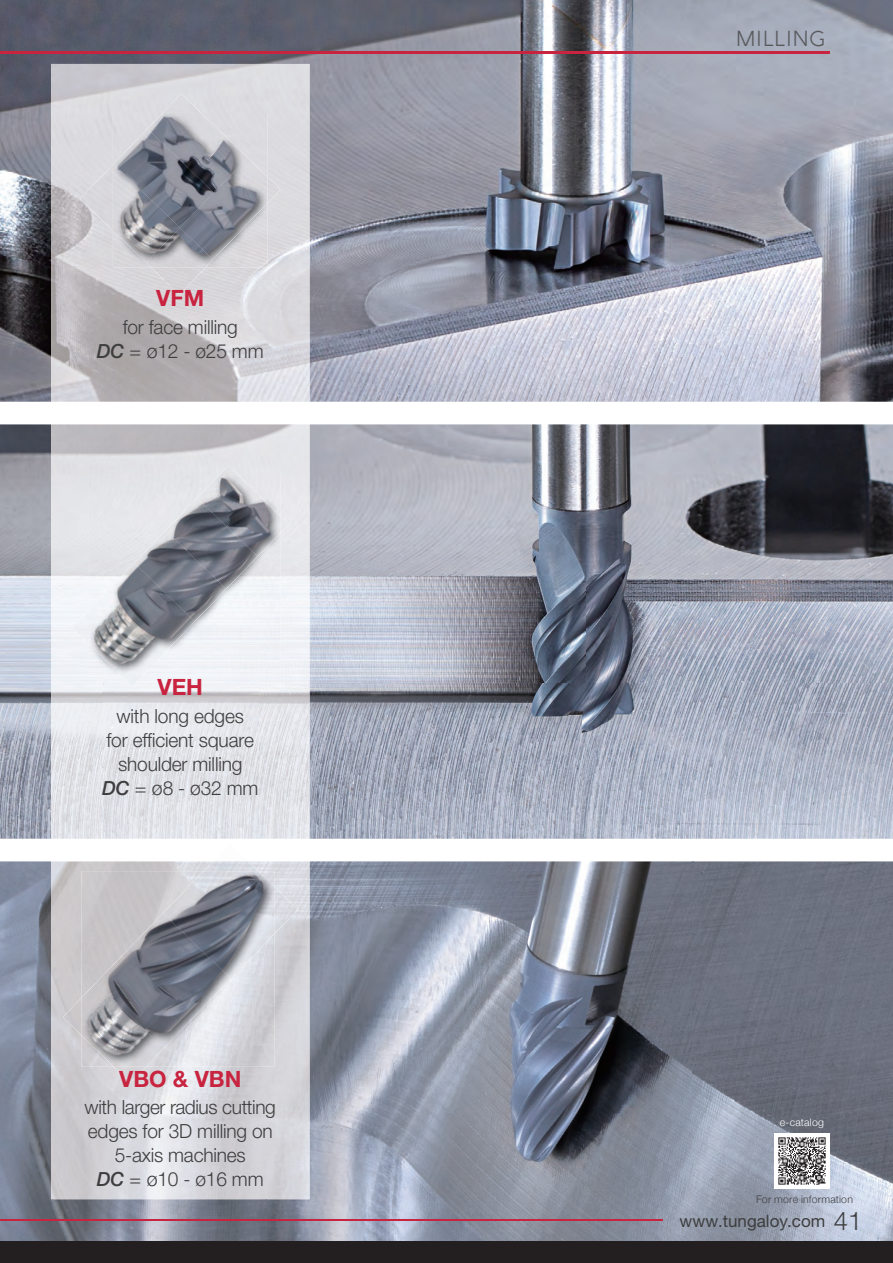
<style>
.page{position:relative;width:893px;height:1263px;background:#fff}
.page>*{position:absolute;margin:0;border:0;box-sizing:border-box;transform-origin:0 0}
.t1{font:700 22.5px "Helvetica Neue LTW1 G";color:#c8233f}
.t2{font:300 21.3px "Aquawax";letter-spacing:.045em;color:#57585a}
.t3{font:300 19.5px/24px "Helvetica Neue LTW1 G";letter-spacing:-.01em;color:#3e3e3f;text-align:center}
.t4{font:16.95px "Helvetica Neue LTW1 G";color:#3e3e3f}
.t5{font:300 10.5px "Helvetica Neue";letter-spacing:.02em;color:#3e3e3f}
.t6{font:300 10.5px "Helvetica Neue";letter-spacing:.02em;color:#fff}
.s1{font-weight:500;font-style:italic}
.s2{font-weight:300;font-size:25.5px}
</style>
<div class="page">
<img style="left:0;top:424px;width:51px;height:415px">
<img style="left:309px;top:424px;width:583px;height:259px">
<img style="left:309px;top:683px;width:583px;height:156px">
<img style="left:0;top:861px;width:53px;height:381px">
<img style="left:267px;top:861px;width:625px;height:381px">
<img style="left:53px;top:1199px;width:214px;height:43px">
<img style="left:0;top:0;width:892px;height:402px">
<hr style="left:0;top:1219px;width:662px;height:1px;background:#c8233f">
<div style="left:0;top:1242px;width:892px;height:21px;background:#231f20"></div>
<hr style="left:0;top:51px;width:829px;height:3px;background:#c8233f">
<img style="left:51px;top:476px;width:51px;height:363px">
<img style="left:258px;top:476px;width:51px;height:363px">
<img style="left:102px;top:675px;width:156px;height:164px">
<img style="left:51px;top:861px;width:258px;height:338px">
<img style="left:51px;top:64px;width:258px;height:338px">
<div style="left:113px;top:113px;width:154px;height:154px;background:#dbdbdf"></div>
<img style="left:162px;top:94px;width:41px;height:19px">
<img style="left:267px;top:176px;width:14px;height:28px">
<img style="left:80px;top:164px;width:33px;height:67px">
<div style="left:150px;top:267px;width:56px;height:28px;background:#d7d5d8"></div>
<img style="left:147px;top:113px;width:101px;height:45px">
<img style="left:213px;top:158px;width:54px;height:102px">
<img style="left:113px;top:129px;width:101px;height:99px">
<img style="left:113px;top:164px;width:67px;height:99px">
<img style="left:146px;top:228px;width:67px;height:39px">
<img style="left:89px;top:474px;width:192px;height:201px">
<img style="left:197px;top:466px;width:92px;height:91px">
<div style="left:72px;top:595px;width:92px;height:91px;background:#f0f3f8"></div>
<img style="left:197px;top:474px;width:84px;height:83px">
<img style="left:165px;top:498px;width:93px;height:91px">
<img style="left:134px;top:530px;width:92px;height:92px">
<img style="left:103px;top:563px;width:92px;height:91px">
<img style="left:89px;top:595px;width:75px;height:80px">
<img style="left:81px;top:871px;width:193px;height:196px">
<img style="left:274px;top:887px;width:24px;height:47px">
<img style="left:63px;top:982px;width:101px;height:101px">
<img style="left:204px;top:861px;width:54px;height:10px">
<img style="left:163px;top:871px;width:111px;height:108px">
<img style="left:96px;top:913px;width:135px;height:135px">
<img style="left:81px;top:982px;width:83px;height:85px">
<img style="left:774px;top:1133px;width:55px;height:56px">
<p class="t1" style="left:156px;top:290px;width:49px">VFM</p>
<p class="t3" style="left:97px;top:318px;width:168px">for face milling<br><span class="s1">DC</span> = ø12 - ø25 mm</p>
<p class="t1" style="left:157px;top:679px;width:47px">VEH</p>
<p class="t3" style="left:102px;top:706px;width:158px">with long edges<br>for efficient square shoulder milling<br><span class="s1">DC</span> = ø8 - ø32 mm</p>
<p class="t1" style="left:119px;top:1071px;width:124px">VBO &amp; VBN</p>
<p class="t3" style="left:85px;top:1098px;width:193px">with larger radius cutting edges for 3D milling on<br>5-axis machines<br><span class="s1">DC</span> = ø10 - ø16 mm</p>
<p class="t2" style="left:736px;top:29px;width:91px">MILLING</p>
<p class="t6" style="left:779px;top:1116px;width:46px">e-catalog</p>
<p class="t5" style="left:756px;top:1193px;width:98px">For more information</p>
<p class="t4" style="left:679px;top:1214px;width:184px">www.tungaloy.com <span class="s2">41</span></p>
</div>
